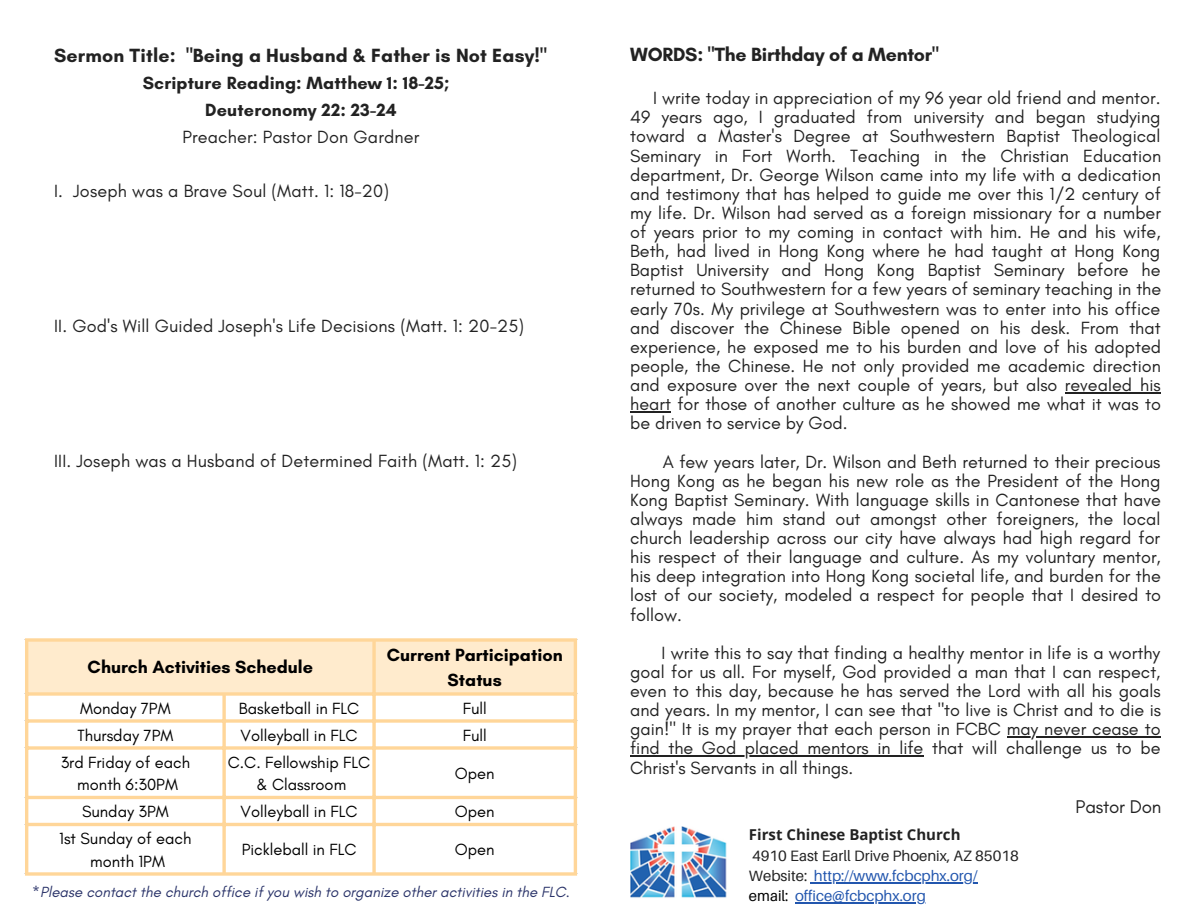
<style>
.page{position:relative;width:1188px;height:918px;background:#fff}
.page>*{position:absolute;margin:0;border:0;box-sizing:border-box;transform-origin:0 0}
.t1{font:700 19.5px "Glacial Indifference";letter-spacing:.01em;color:#222}
.t2{font:700 19.5px "Glacial Indifference";letter-spacing:-.01em;color:#222}
.t3{font:18.75px "Glacial Indifference";letter-spacing:-.01em;color:#222}
.t4{font:18px/19.2px "Glacial Indifference";color:#222;text-align:justify}
.t5{font:700 18px/27px "Glacial Indifference";letter-spacing:.01em;color:#222;text-align:center}
.t6{font:700 18px/24.8px "Glacial Indifference";color:#000;text-align:center}
.t7{font:16.5px/22.5px "Glacial Indifference";color:#000;text-align:center}
.t8{font:15px/20.2px "Aileron";color:#222}
.t9{font:italic 15px "Glacial Indifference";color:#2a3369}
.t10{font:700 15px "Open Sans";color:#222}
.s1{color:#2256ae}
.s2{color:#000}
</style>
<div class="page">
<img style="left:630px;top:826px;width:97px;height:72px">
<hr style="left:814px;top:882px;width:164px;height:1px;background:#2256ae">
<hr style="left:795px;top:902px;width:131px;height:1px;background:#2256ae">
<hr style="left:1065px;top:392px;width:96px;height:1px;background:#222">
<hr style="left:630px;top:411px;width:41px;height:1px;background:#222">
<hr style="left:1007px;top:736px;width:154px;height:2px;background:#222">
<hr style="left:630px;top:756px;width:293px;height:1px;background:#222">
<div style="left:28px;top:642px;width:546px;height:50px;background:#ffebcd"></div>
<hr style="left:25px;top:642px;width:3px;height:230px;background:#ffd699">
<svg style="left:222px;top:696px;width:4px;height:176px"></svg>
<svg style="left:372px;top:642px;width:4px;height:230px"></svg>
<hr style="left:574px;top:642px;width:3px;height:230px;background:#ffd699">
<svg style="left:25px;top:638px;width:552px;height:4px;background:#ffdaa4"></svg>
<svg style="left:28px;top:692px;width:546px;height:4px;background:#ffdaa4"></svg>
<svg style="left:28px;top:719px;width:546px;height:4px;background:#ffdca8"></svg>
<svg style="left:28px;top:746px;width:546px;height:4px;background:#ffdca8"></svg>
<hr style="left:25px;top:796px;width:552px;height:3px;background:#ffd699">
<hr style="left:25px;top:823px;width:552px;height:3px;background:#ffd699">
<svg style="left:25px;top:872px;width:552px;height:4px;background:#ffdca8"></svg>
<p class="t1" style="left:54px;top:44px;width:494px">Sermon Title: "Being a Husband &amp; Father is Not Easy!"</p>
<p class="t5" style="left:143px;top:69px;width:308px">Scripture Reading: Matthew 1: 18-25;<br>Deuteronomy 22: 23-24</p>
<p class="t4" style="left:182px;top:127px;width:238px">Preacher: Pastor Don Gardner</p>
<p class="t4" style="left:54px;top:181px;width:336px">I. Joseph was a Brave Soul (Matt. 1: 18-20)</p>
<p class="t4" style="left:54px;top:316px;width:471px">II. God's Will Guided Joseph's Life Decisions (Matt. 1: 20-25)</p>
<p class="t4" style="left:54px;top:451px;width:464px">III. Joseph was a Husband of Determined Faith (Matt. 1: 25)</p>
<p class="t6" style="left:88px;top:655px;width:227px">Church Activities Schedule</p>
<p class="t6" style="left:387px;top:642px;width:177px">Current Participation<br>Status</p>
<p class="t7" style="left:80px;top:697px;width:92px">Monday 7PM</p>
<p class="t7" style="left:239px;top:697px;width:122px">Basketball in FLC</p>
<p class="t7" style="left:463px;top:697px;width:25px">Full</p>
<p class="t7" style="left:77px;top:724px;width:97px">Thursday 7PM</p>
<p class="t7" style="left:241px;top:724px;width:118px">Volleyball in FLC</p>
<p class="t7" style="left:463px;top:724px;width:25px">Full</p>
<p class="t7" style="left:61px;top:751px;width:131px">3rd Friday of each month 6:30PM</p>
<p class="t7" style="left:228px;top:751px;width:144px">C.C. Fellowship FLC &amp; Classroom</p>
<p class="t7" style="left:455px;top:762px;width:41px">Open</p>
<p class="t7" style="left:82px;top:800px;width:88px">Sunday 3PM</p>
<p class="t7" style="left:241px;top:800px;width:118px">Volleyball in FLC</p>
<p class="t7" style="left:455px;top:800px;width:41px">Open</p>
<p class="t7" style="left:59px;top:827px;width:134px">1st Sunday of each month 1PM</p>
<p class="t7" style="left:242px;top:838px;width:116px">Pickleball in FLC</p>
<p class="t7" style="left:455px;top:838px;width:41px">Open</p>
<p class="t9" style="left:32px;top:882px;width:539px">*Please contact the church office if you wish to organize other activities in the FLC.</p>
<p class="t2" style="left:630px;top:43px;width:310px">WORDS: "The Birthday of a Mentor"</p>
<p class="t4" style="left:630px;top:88px;width:533px;text-indent:23px">I write today in appreciation of my 96 year old friend and mentor.<br>49 years ago, I graduated from university and began studying toward a Master's Degree at Southwestern Baptist Theological Seminary in Fort Worth. Teaching in the Christian Education department, Dr. George Wilson came into my life with a dedication and testimony that has helped to guide me over this 1/2 century of my life. Dr. Wilson had served as a foreign missionary for a number of years prior to my coming in contact with him. He and his wife, Beth, had lived in Hong Kong where he had taught at Hong Kong Baptist University and Hong Kong Baptist Seminary before he returned to Southwestern for a few years of seminary teaching in the early 70s. My privilege at Southwestern was to enter into his office and discover the Chinese Bible opened on his desk. From that experience, he exposed me to his burden and love of his adopted people, the Chinese. He not only provided me academic direction and exposure over the next couple of years, but also revealed his heart for those of another culture as he showed me what it was to be driven to service by God.</p>
<p class="t4" style="left:630px;top:452px;width:533px;text-indent:33px">A few years later, Dr. Wilson and Beth returned to their precious Hong Kong as he began his new role as the President of the Hong Kong Baptist Seminary. With language skills in Cantonese that have always made him stand out amongst other foreigners, the local church leadership across our city have always had high regard for his respect of their language and culture. As my voluntary mentor, his deep integration into Hong Kong societal life, and burden for the lost of our society, modeled a respect for people that I desired to follow.</p>
<p class="t4" style="left:630px;top:643px;width:533px;text-indent:31px">I write this to say that finding a healthy mentor in life is a worthy goal for us all. For myself, God provided a man that I can respect, even to this day, because he has served the Lord with all his goals and years. In my mentor, I can see that "to live is Christ and to die is gain!" It is my prayer that each person in FCBC may never cease to find the God placed mentors in life that will challenge us to be Christ's Servants in all things.</p>
<p class="t3" style="left:1076px;top:795px;width:87px">Pastor Don</p>
<p class="t10" style="left:749px;top:824px;width:213px">First Chinese Baptist Church</p>
<p class="t8" style="left:749px;top:845px;width:271px">4910 East Earll Drive Phoenix, AZ 85018<br>Website: <span class="s1">http://www.fcbcphx.org/ </span><span class="s2">email:</span> <span class="s1">office@fcbcphx.org</span></p>
</div>
